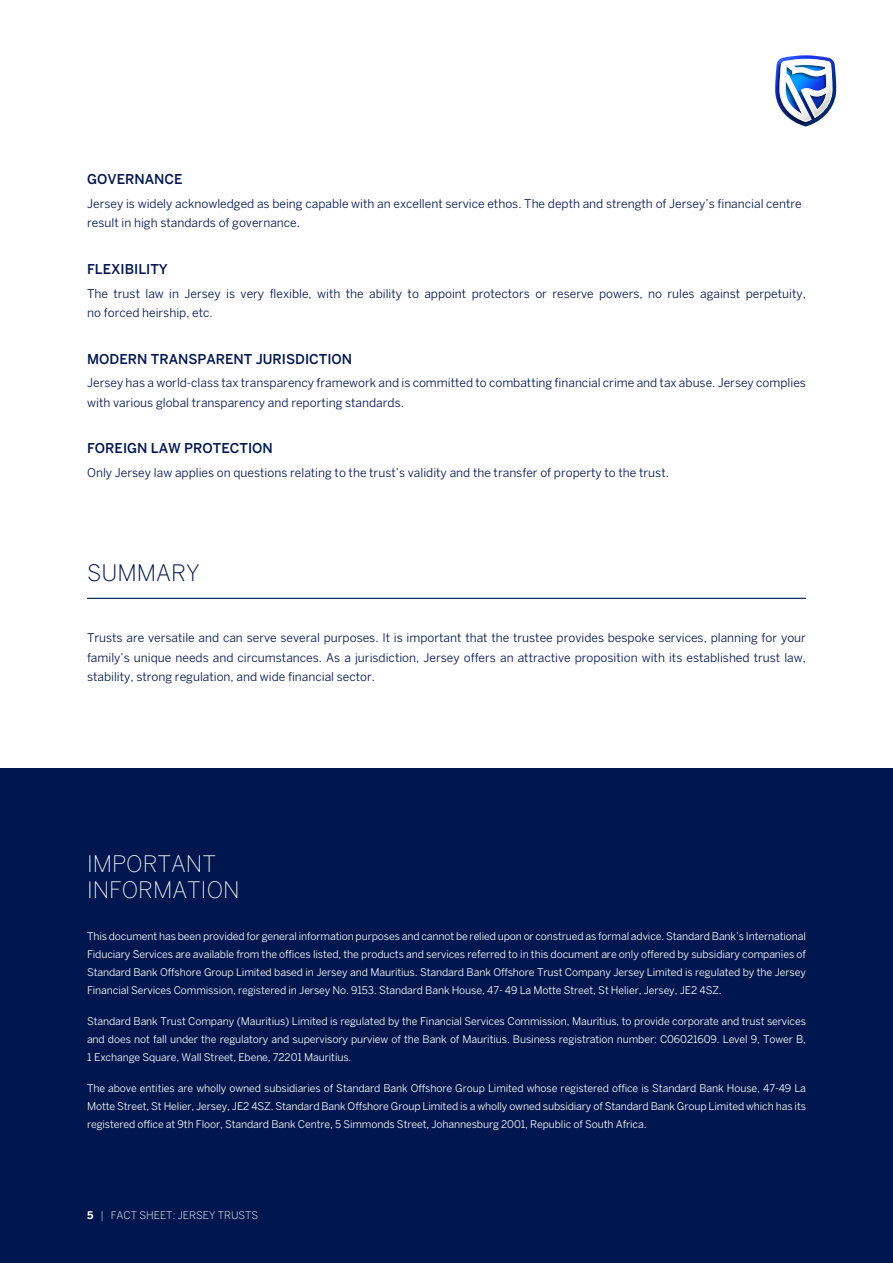
<style>
.page{position:relative;width:893px;height:1263px;background:#fff}
.page>*{position:absolute;margin:0;border:0;box-sizing:border-box;transform-origin:0 0}
.t1{font:200 22.5px/26.2px "Benton Sans";color:#fff}
.t2{font:300 22.5px "Benton Sans";color:#00164e}
.t3{font:500 13.5px "Benton Sans";color:#00164e}
.t4{font:12px/19.5px "Benton Sans";color:#00164e}
.t5{font:10.5px/18px "Benton Sans";letter-spacing:-.01em;color:#fff;text-align:justify}
.t6{font:300 10.5px "Benton Sans";color:#fff}
.s1{font-weight:700}
</style>
<div class="page">
<img style="left:775px;top:55px;width:62px;height:72px">
<div style="left:0;top:768px;width:893px;height:495px;background:#00164e"></div>
<hr style="left:87px;top:598px;width:719px;height:1px;background:#00164e">
<p class="t3" style="left:87px;top:171px;width:97px">GOVERNANCE</p>
<p class="t4" style="left:87px;top:193px;width:716px">Jersey is widely acknowledged as being capable with an excellent service ethos. The depth and strength of Jersey’s financial centre result in high standards of governance.</p>
<p class="t3" style="left:87px;top:261px;width:82px">FLEXIBILITY</p>
<p class="t4" style="left:87px;top:283px;width:720px">The trust law in Jersey is very flexible, with the ability to appoint protectors or reserve powers, no rules against perpetuity, no forced heirship, etc.</p>
<p class="t3" style="left:87px;top:351px;width:267px">MODERN TRANSPARENT JURISDICTION</p>
<p class="t4" style="left:87px;top:373px;width:720px">Jersey has a world-class tax transparency framework and is committed to combatting financial crime and tax abuse. Jersey complies with various global transparency and reporting standards.</p>
<p class="t3" style="left:87px;top:440px;width:187px">FOREIGN LAW PROTECTION</p>
<p class="t4" style="left:87px;top:463px;width:583px">Only Jersey law applies on questions relating to the trust’s validity and the transfer of property to the trust.</p>
<h1 class="t2" style="left:87px;top:559px;width:114px">SUMMARY</h1>
<p class="t4" style="left:87px;top:628px;width:720px;text-align:justify">Trusts are versatile and can serve several purposes. It is important that the trustee provides bespoke services, planning for your family’s unique needs and circumstances. As a jurisdiction, Jersey offers an attractive proposition with its established trust law, stability, strong regulation, and wide financial sector.</p>
<h1 class="t1" style="left:87px;top:850px;width:154px">IMPORTANT<br>INFORMATION</h1>
<p class="t5" style="left:87px;top:927px;width:720px">This document has been provided for general information purposes and cannot be relied upon or construed as formal advice. Standard Bank’s International Fiduciary Services are available from the offices listed, the products and services referred to in this document are only offered by subsidiary companies of Standard Bank Offshore Group Limited based in Jersey and Mauritius. Standard Bank Offshore Trust Company Jersey Limited is regulated by the Jersey Financial Services Commission, registered in Jersey No. 9153. Standard Bank House, 47- 49 La Motte Street, St Helier, Jersey, JE2 4SZ.</p>
<p class="t5" style="left:87px;top:1012px;width:720px">Standard Bank Trust Company (Mauritius) Limited is regulated by the Financial Services Commission, Mauritius, to provide corporate and trust services and does not fall under the regulatory and supervisory purview of the Bank of Mauritius. Business registration number: C06021609. Level 9, Tower B, 1 Exchange Square, Wall Street, Ebene, 72201 Mauritius.</p>
<p class="t5" style="left:87px;top:1079px;width:721px">The above entities are wholly owned subsidiaries of Standard Bank Offshore Group Limited whose registered office is Standard Bank House, 47-49 La Motte Street, St Helier, Jersey, JE2 4SZ. Standard Bank Offshore Group Limited is a wholly owned subsidiary of Standard Bank Group Limited which has its registered office at 9th Floor, Standard Bank Centre, 5 Simmonds Street, Johannesburg 2001, Republic of South Africa.</p>
<p class="t6" style="left:87px;top:1209px;width:173px"><span class="s1">5</span> | FACT SHEET: JERSEY TRUSTS</p>
</div>
